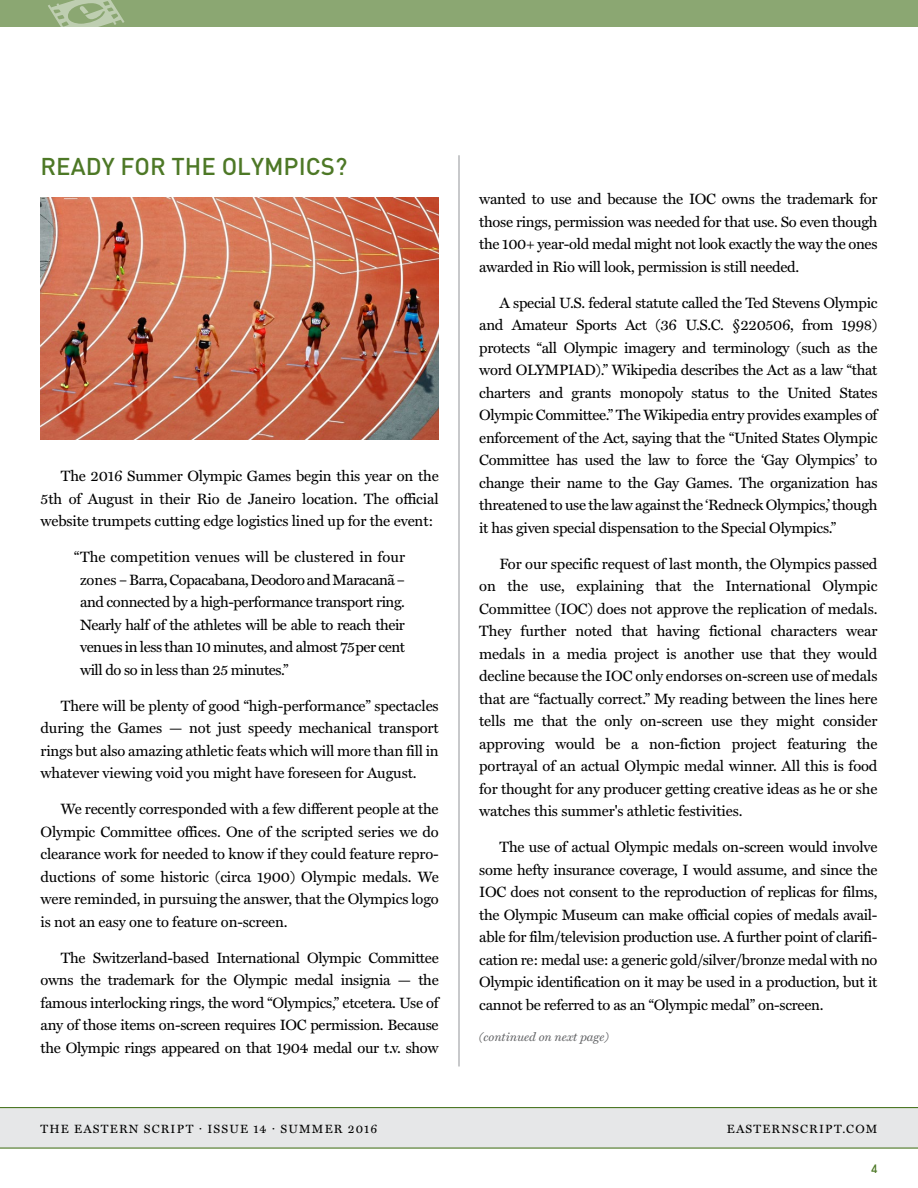
<style>
.page{position:relative;width:918px;height:1188px;background:#fff}
.page>*{position:absolute;margin:0;border:0;box-sizing:border-box;transform-origin:0 0}
.t1{font:500 24px "DIN Canfor";color:#4d7826}
.t2{font:15px/22.5px "Miller Text";letter-spacing:-.02em;color:#000;text-align:justify}
.t3{font:12px "Miller Text SC";letter-spacing:.1em;color:#000}
.t4{font:italic 12px "Miller Text";color:#636466}
.t5{font:500 12px "DIN Canfor";color:#4d7826}
</style>
<div class="page">
<div style="left:0;top:1107px;width:918px;height:41px;background:#e6e7e8"></div>
<hr style="left:0;top:1148px;width:918px;height:1px;background:#4d7826">
<hr style="left:0;top:1107px;width:918px;height:1px;background:#4d7826">
<div style="left:0;top:0;width:918px;height:27px;background:#8ba772"></div>
<svg style="left:48px;top:0;width:77px;height:27px"></svg>
<img style="left:40px;top:197px;width:399px;height:242px">
<hr style="left:459px;top:155px;width:1px;height:911px;background:#939598">
<h1 class="t1" style="left:40px;top:151px;width:308px">READY FOR THE OLYMPICS?</h1>
<p class="t2" style="left:40px;top:465px;width:400px;text-indent:20px">The 2016 Summer Olympic Games begin this year on the 5th of August in their Rio de Janeiro location. The official website trumpets cutting edge logistics lined up for the event:</p>
<p class="t2" style="left:80px;top:546px;width:327px;text-indent:-6px">“The competition venues will be clustered in four zones – Barra, Copacabana, Deodoro and Maracanã – and connected by a high-performance transport ring.<br>Nearly half of the athletes will be able to reach their venues in less than 10 minutes, and almost 75 per cent will do so in less than 25 minutes.”</p>
<p class="t2" style="left:41px;top:694px;width:400px;text-indent:20px">There will be plenty of good “high-performance” spectacles during the Games — not just speedy mechanical transport rings but also amazing athletic feats which will more than fill in whatever viewing void you might have foreseen for August.</p>
<p class="t2" style="left:41px;top:798px;width:400px;text-indent:20px">We recently corresponded with a few different people at the Olympic Committee offices. One of the scripted series we do clearance work for needed to know if they could feature repro&shy;ductions of some historic (circa 1900) Olympic medals. We were reminded, in pursuing the answer, that the Olympics logo is not an easy one to feature on-screen.</p>
<p class="t2" style="left:41px;top:946px;width:400px;text-indent:20px">The Switzerland-based International Olympic Committee owns the trademark for the Olympic medal insignia — the famous interlocking rings, the word “Olympics,” etcetera. Use of any of those items on-screen requires IOC permission. Because the Olympic rings appeared on that 1904 medal our t.v. show</p>
<p class="t2" style="left:479px;top:188px;width:400px">wanted to use and because the IOC owns the trademark for those rings, permission was needed for that use. So even though the 100+ year-old medal might not look exactly the way the ones awarded in Rio will look, permission is still needed.</p>
<p class="t2" style="left:479px;top:291px;width:400px;text-indent:20px">A special U.S. federal statute called the Ted Stevens Olympic and Amateur Sports Act (36 U.S.C. §220506, from 1998) protects “all Olympic imagery and terminology (such as the word OLYMPIAD).” Wikipedia describes the Act as a law “that charters and grants monopoly status to the United States Olympic Committee.” The Wikipedia entry provides examples of enforcement of the Act, saying that the “United States Olympic Committee has used the law to force the ‘Gay Olympics’ to change their name to the Gay Games. The organization has threatened to use the law against the ‘Redneck Olympics,’ though it has given special dispensation to the Special Olympics.”</p>
<p class="t2" style="left:479px;top:552px;width:400px;text-indent:20px">For our specific request of last month, the Olympics passed on the use, explaining that the International Olympic Committee (IOC) does not approve the replication of medals.<br>They further noted that having fictional characters wear medals in a media project is another use that they would decline because the IOC only endorses on-screen use of medals that are “factually correct.” My reading between the lines here tells me that the only on-screen use they might consider approving would be a non-fiction project featuring the portrayal of an actual Olympic medal winner. All this is food for thought for any producer getting creative ideas as he or she watches this summer's athletic festivities.</p>
<p class="t2" style="left:479px;top:836px;width:400px;text-indent:20px">The use of actual Olympic medals on-screen would involve some hefty insurance coverage, I would assume, and since the IOC does not consent to the reproduction of replicas for films, the Olympic Museum can make official copies of medals avail&shy;able for film/television production use. A further point of clarifi&shy;cation re: medal use: a generic gold/silver/bronze medal with no Olympic identification on it may be used in a production, but it cannot be referred to as an “Olympic medal” on-screen.</p>
<p class="t4" style="left:479px;top:1030px;width:131px">(continued on next page)</p>
<p class="t3" style="left:40px;top:1122px;width:338px">THE EASTERN SCRIPT · ISSUE 14 · SUMMER 2016</p>
<p class="t3" style="left:727px;top:1122px;width:152px">EASTERNSCRIPT.COM</p>
<p class="t5" style="left:871px;top:1161px;width:8px">4</p>
</div>
